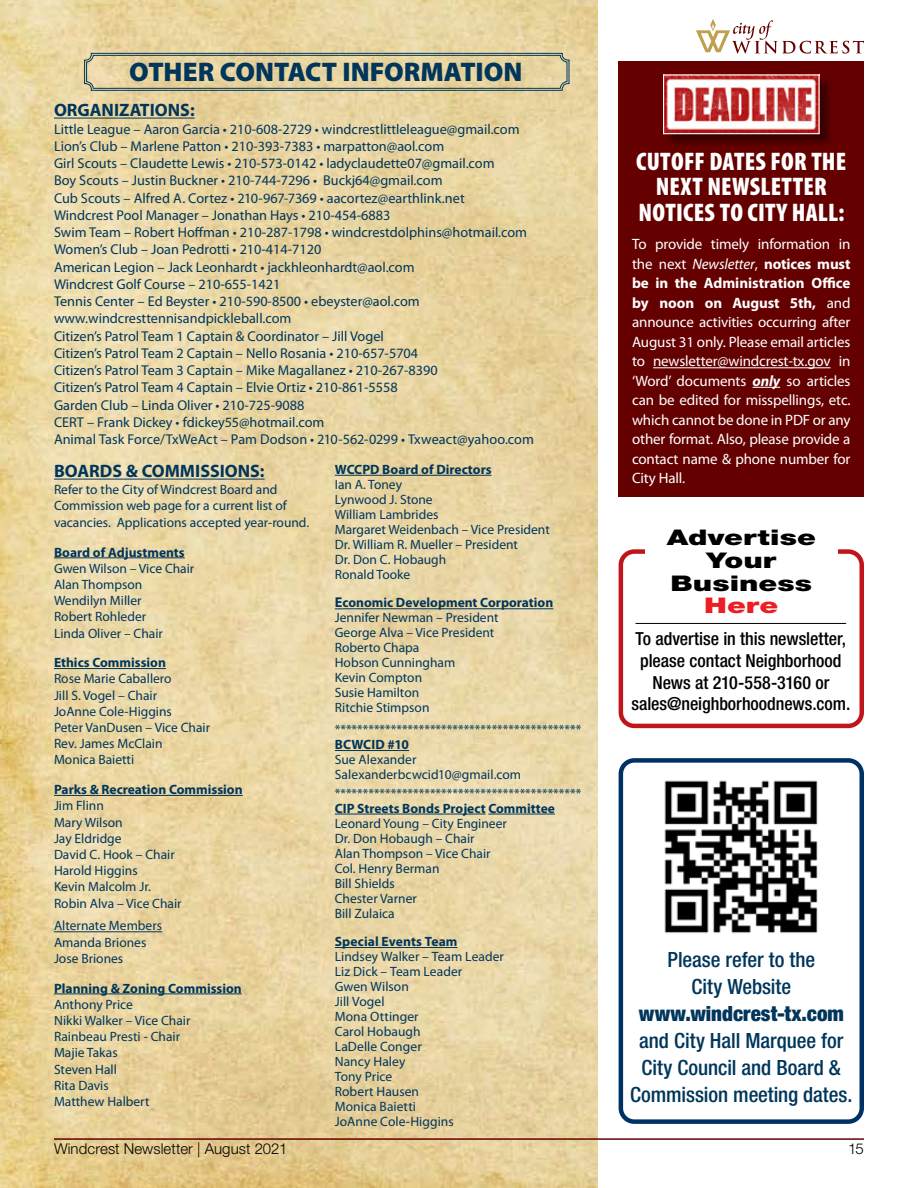
<style>
.page{position:relative;width:918px;height:1188px;background:#fff}
.page>*{position:absolute;margin:0;border:0;box-sizing:border-box;transform-origin:0 0}
.t1{font:900 27px "Myriad Pro";color:#00365b}
.t2{font:900 condensed 25.5px/25.5px "Myriad Pro";letter-spacing:.01em;color:#fff;text-align:center}
.t3{font:900 21.6px/22.5px "Helvetica Neue LT Std";color:#000;text-align:center;scale:1.39 1}
.t4{font:900 21.6px "Helvetica Neue LT Std";color:#ed1d24;scale:1.39 1}
.t5{font:500 condensed 21px/27px "Helvetica Neue LT Std";letter-spacing:-.005em;color:#00365b;text-align:center}
.t6{font:900 condensed 21px "Helvetica Neue LT Std";letter-spacing:.005em;color:#00365b}
.t7{font:500 condensed 18px/21.6px "Helvetica Neue LT Std";letter-spacing:-.005em;color:#000;text-align:center}
.t8{font:700 18px "Myriad Pro";color:#00365b}
.t9{font:15px/19.5px "Myriad Pro";letter-spacing:-.01em;color:#fff;text-align:justify}
.t10{font:300 15px "Helvetica Neue LT Std";letter-spacing:.005em;color:#000}
.t11{font:14.25px/17.2px "Myriad Pro";color:#00365b}
.t12{font:13.5px/15px "Myriad Pro";color:#00365b}
.t13{font:700 13.5px "Myriad Pro";color:#00365b}
.s1{font-weight:700;font-size:14.25px}
.s2{font-weight:700}
.s3{font-style:italic}
.s4{font-weight:700;font-style:italic}
</style>
<div class="page">
<svg style="left:696px;top:19px;width:168px;height:35px"></svg>
<img style="left:0;top:0;width:598px;height:1188px">
<div style="left:619px;top:61px;width:245px;height:436px;background:#650000"></div>
<hr style="left:653px;top:367px;width:178px;height:1px;background:#fff">
<svg style="left:753px;top:387px;width:27px;height:1px"></svg>
<div style="left:664px;top:76px;width:170px;height:73px;background:#000;opacity:.45"></div>
<img style="left:665px;top:76px;width:153px;height:56px">
<div style="left:663px;top:74px;width:157px;height:60px;border:1px solid #fff"></div>
<hr style="left:54px;top:118px;width:141px;height:1px;background:#00365b">
<svg style="left:84px;top:52px;width:486px;height:39px;background:#d8c89b"></svg>
<div style="left:86px;top:55px;width:481px;height:34px;border:1px solid #00365b;border-radius:7px"></div>
<hr style="left:54px;top:479px;width:211px;height:1px;background:#00365b">
<hr style="left:54px;top:558px;width:131px;height:1px;background:#00365b">
<hr style="left:54px;top:668px;width:112px;height:1px;background:#00365b">
<hr style="left:54px;top:795px;width:189px;height:1px;background:#00365b">
<hr style="left:54px;top:931px;width:108px;height:1px;background:#00365b">
<hr style="left:54px;top:994px;width:188px;height:1px;background:#00365b">
<hr style="left:335px;top:475px;width:157px;height:1px;background:#00365b">
<hr style="left:342px;top:608px;width:211px;height:1px;background:#00365b">
<hr style="left:335px;top:750px;width:74px;height:1px;background:#00365b">
<hr style="left:335px;top:814px;width:151px;height:1px;background:#00365b">
<hr style="left:488px;top:814px;width:67px;height:1px;background:#00365b">
<hr style="left:335px;top:947px;width:123px;height:1px;background:#00365b">
<div style="left:619px;top:758px;width:245px;height:366px;border:4px solid #003165;border-radius:14px"></div>
<hr style="left:636px;top:623px;width:210px;height:1px;background:#000">
<div style="left:619px;top:549px;width:245px;height:179px;border:4px solid #c0151b;border-radius:14px"></div>
<div style="left:645px;top:528px;width:193px;height:91px;background:#fff"></div>
<img style="left:664px;top:780px;width:154px;height:154px">
<hr style="left:54px;top:1138px;width:810px;height:2px;background:#650000">
<h1 class="t1" style="left:129px;top:57px;width:395px">OTHER CONTACT INFORMATION</h1>
<h3 class="t8" style="left:54px;top:98px;width:142px">ORGANIZATIONS:</h3>
<p class="t11" style="left:54px;top:120px;width:481px">Little League – Aaron Garcia • 210-608-2729 • windcrestlittleleague@gmail.com Lion’s Club – Marlene Patton • 210-393-7383 • marpatton@aol.com<br>Girl Scouts – Claudette Lewis • 210-573-0142 • ladyclaudette07@gmail.com<br>Boy Scouts – Justin Buckner • 210-744-7296 • Buckj64@gmail.com<br>Cub Scouts – Alfred A. Cortez • 210-967-7369 • aacortez@earthlink.net<br>Windcrest Pool Manager – Jonathan Hays • 210-454-6883<br>Swim Team – Robert Hoffman • 210-287-1798 • windcrestdolphins@hotmail.com Women’s Club – Joan Pedrotti • 210-414-7120<br>American Legion – Jack Leonhardt • jackhleonhardt@aol.com<br>Windcrest Golf Course – 210-655-1421<br>Tennis Center – Ed Beyster • 210-590-8500 • ebeyster@aol.com www.windcresttennisandpickleball.com<br>Citizen’s Patrol Team 1 Captain &amp; Coordinator – Jill Vogel<br>Citizen’s Patrol Team 2 Captain – Nello Rosania • 210-657-5704<br>Citizen’s Patrol Team 3 Captain – Mike Magallanez • 210-267-8390<br>Citizen’s Patrol Team 4 Captain – Elvie Ortiz • 210-861-5558<br>Garden Club – Linda Oliver • 210-725-9088<br>CERT – Frank Dickey • fdickey55@hotmail.com<br>Animal Task Force/TxWeAct – Pam Dodson • 210-562-0299 • Txweact@yahoo.com</p>
<h3 class="t8" style="left:54px;top:459px;width:212px">BOARDS &amp; COMMISSIONS:</h3>
<p class="t12" style="left:54px;top:480px;width:257px;line-height:16.6px">Refer to the City of Windcrest Board and<br>Commission web page for a current list of vacancies. Applications accepted year-round.</p>
<p class="t13" style="left:54px;top:543px;width:132px">Board of Adjustments</p>
<p class="t12" style="left:54px;top:560px;width:142px;line-height:16.2px">Gwen Wilson – Vice Chair<br>Alan Thompson<br>Wendilyn Miller<br>Robert Rohleder<br>Linda Oliver – Chair</p>
<p class="t13" style="left:54px;top:654px;width:113px">Ethics Commission</p>
<p class="t12" style="left:54px;top:671px;width:158px;line-height:16.2px">Rose Marie Caballero<br>Jill S. Vogel – Chair<br>JoAnne Cole-Higgins<br>Peter VanDusen – Vice Chair<br>Rev. James McClain<br>Monica Baietti</p>
<p class="t13" style="left:54px;top:781px;width:190px">Parks &amp; Recreation Commission</p>
<p class="t12" style="left:54px;top:797px;width:129px;line-height:16.2px">Jim Flinn<br>Mary Wilson<br>Jay Eldridge<br>David C. Hook – Chair<br>Harold Higgins<br>Kevin Malcolm Jr.<br>Robin Alva – Vice Chair</p>
<p class="t12" style="left:54px;top:918px;width:110px;line-height:16.2px">Alternate Members<br>Amanda Briones<br>Jose Briones</p>
<p class="t13" style="left:54px;top:979px;width:189px">Planning &amp; Zoning Commission</p>
<p class="t12" style="left:54px;top:996px;width:138px;line-height:16.2px">Anthony Price<br>Nikki Walker – Vice Chair<br>Rainbeau Presti - Chair<br>Majie Takas<br>Steven Hall<br>Rita Davis<br>Matthew Halbert</p>
<p class="t13" style="left:335px;top:461px;width:158px">WCCPD Board of Directors</p>
<p class="t12" style="left:335px;top:477px;width:217px">Ian A. Toney<br>Lynwood J. Stone<br>William Lambrides<br>Margaret Weidenbach – Vice President<br>Dr. William R. Mueller – President<br>Dr. Don C. Hobaugh<br>Ronald Tooke</p>
<p class="t12" style="left:335px;top:595px;width:220px"><span class="s1">E</span><span class="s2">conomic Development Corporation<br></span>Jennifer Newman – President<br>George Alva – Vice President<br>Roberto Chapa<br>Hobson Cunningham<br>Kevin Compton<br>Susie Hamilton<br>Ritchie Stimpson</p>
<p class="t12" style="left:335px;top:722px;width:248px">********************************************</p>
<p class="t13" style="left:335px;top:736px;width:76px">BCWCID #10</p>
<p class="t12" style="left:335px;top:752px;width:188px">Sue Alexander<br>Salexanderbcwcid10@gmail.com</p>
<p class="t12" style="left:335px;top:785px;width:248px">********************************************</p>
<p class="t13" style="left:335px;top:799px;width:222px">CIP Streets Bonds Project Committee</p>
<p class="t12" style="left:335px;top:815px;width:174px">Leonard Young – City Engineer<br>Dr. Don Hobaugh – Chair<br>Alan Thompson – Vice Chair<br>Col. Henry Berman<br>Bill Shields<br>Chester Varner<br>Bill Zulaica</p>
<p class="t13" style="left:335px;top:933px;width:124px">Special Events Team</p>
<p class="t12" style="left:335px;top:949px;width:171px">Lindsey Walker – Team Leader<br>Liz Dick – Team Leader<br>Gwen Wilson<br>Jill Vogel<br>Mona Ottinger<br>Carol Hobaugh<br>LaDelle Conger<br>Nancy Haley<br>Tony Price<br>Robert Hausen<br>Monica Baietti<br>JoAnne Cole-Higgins</p>
<h2 class="t2" style="left:636px;top:149px;width:212px">CUTOFF DATES FOR THE<br>NEXT NEWSLETTER<br>NOTICES TO CITY HALL:</h2>
<p class="t9" style="left:632px;top:234px;width:220px">To provide timely information in the next <span class="s3">Newsletter</span>, <span class="s2">notices must be in the Administration Office by noon on August 5th,</span> and announce activities occurring after August 31 only. Please email articles to newsletter@windcrest-tx.gov in ‘Word’ documents <span class="s4">only</span> so articles can be edited for misspellings, etc. which cannot be done in PDF or any other format. Also, please provide a contact name &amp; phone number for City Hall.</p>
<h3 class="t3" style="left:667px;top:526px;width:109px">Advertise<br>Your<br>Business</h3>
<h3 class="t4" style="left:704px;top:592px;width:55px">Here</h3>
<h3 class="t7" style="left:631px;top:628px;width:220px">To advertise in this newsletter, please contact Neighborhood<br>News at 210-558-3160 or sales@neighborhoodnews.com.</h3>
<h3 class="t5" style="left:668px;top:946px;width:149px">Please refer to the<br>City Website</h3>
<h3 class="t6" style="left:639px;top:1001px;width:207px">www.windcrest-tx.com</h3>
<h3 class="t5" style="left:630px;top:1027px;width:224px">and City Hall Marquee for<br>City Council and Board &amp;<br>Commission meeting dates.</h3>
<p class="t10" style="left:54px;top:1140px;width:235px">Windcrest Newsletter | August 2021</p>
<p class="t10" style="left:848px;top:1140px;width:17px">15</p>
</div>
